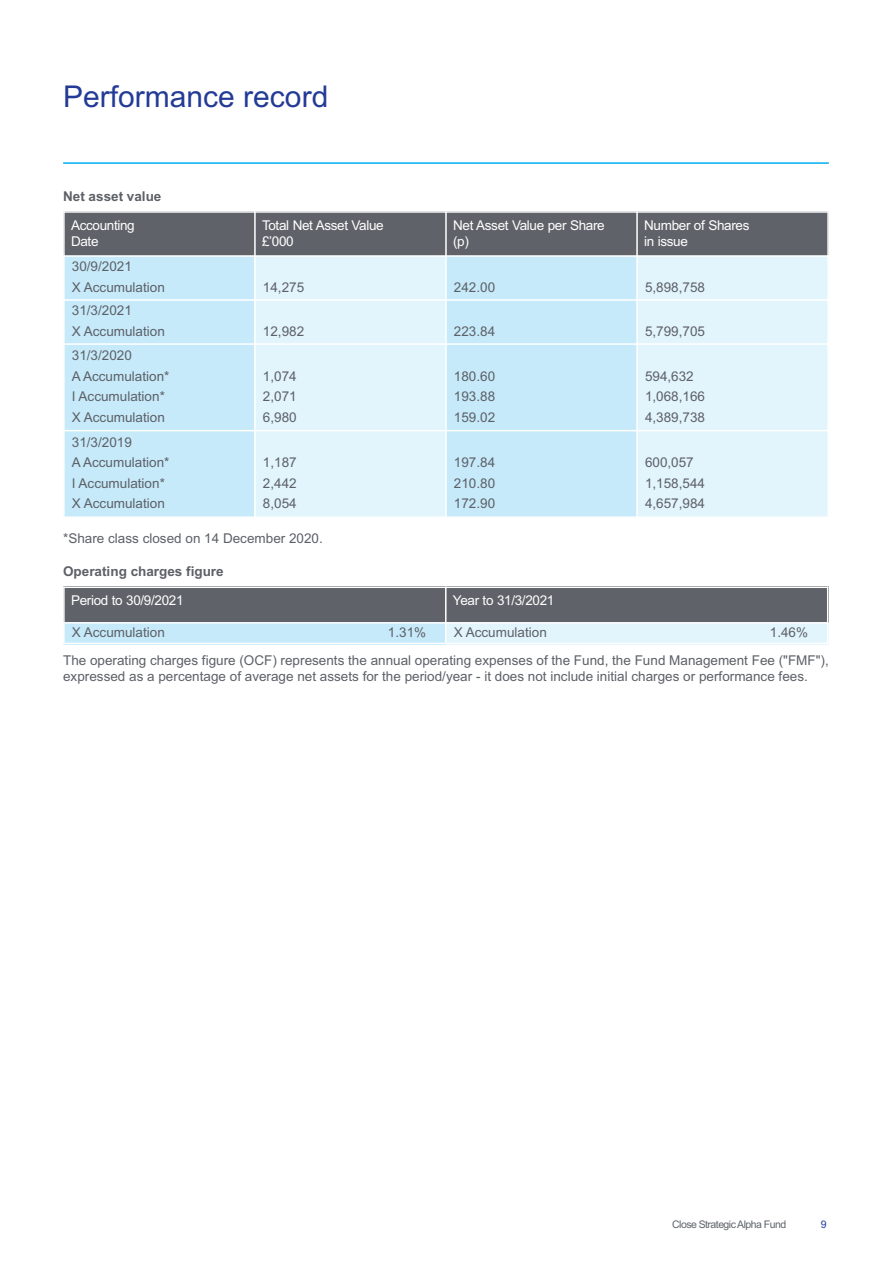
<style>
.page{position:relative;width:892px;height:1262px;background:#fff}
.page>*{position:absolute;margin:0;border:0;box-sizing:border-box;transform-origin:0 0}
.t1{font:30px "Arial";color:#233b96}
.t2{font:13.5px/20.4px "Arial";color:#5d6067}
.t3{font:13.5px/16.2px "Arial";letter-spacing:-.025em;color:#fff}
.t4{font:700 13.5px "Arial";color:#5d6067}
.t5{font:10.5px "Arial";letter-spacing:-.05em;color:#5f6369}
.t6{font:10.5px "Arial";color:#233b96}
</style>
<div class="page">
<hr style="left:63px;top:162px;width:765px;height:2px;background:#00aeef">
<div style="left:63px;top:211px;width:192px;height:45px;background:#5f6369"></div>
<div style="left:255px;top:211px;width:191px;height:45px;background:#5f6369"></div>
<div style="left:446px;top:211px;width:191px;height:45px;background:#5f6369"></div>
<div style="left:637px;top:211px;width:191px;height:45px;background:#5f6369"></div>
<div style="left:63px;top:256px;width:192px;height:44px;background:#c6eafa"></div>
<div style="left:255px;top:256px;width:191px;height:44px;background:#e2f4fc"></div>
<div style="left:446px;top:256px;width:191px;height:44px;background:#c6eafa"></div>
<div style="left:637px;top:256px;width:191px;height:44px;background:#e2f4fc"></div>
<div style="left:63px;top:300px;width:192px;height:44px;background:#c6eafa"></div>
<div style="left:255px;top:300px;width:191px;height:44px;background:#e2f4fc"></div>
<div style="left:446px;top:300px;width:191px;height:44px;background:#c6eafa"></div>
<div style="left:637px;top:300px;width:191px;height:44px;background:#e2f4fc"></div>
<div style="left:63px;top:344px;width:192px;height:86px;background:#c6eafa"></div>
<div style="left:255px;top:344px;width:191px;height:86px;background:#e2f4fc"></div>
<div style="left:446px;top:344px;width:191px;height:86px;background:#c6eafa"></div>
<div style="left:637px;top:344px;width:191px;height:86px;background:#e2f4fc"></div>
<div style="left:63px;top:430px;width:192px;height:88px;background:#c6eafa"></div>
<div style="left:255px;top:430px;width:191px;height:88px;background:#e2f4fc"></div>
<div style="left:446px;top:430px;width:191px;height:88px;background:#c6eafa"></div>
<div style="left:637px;top:430px;width:191px;height:88px;background:#e2f4fc"></div>
<hr style="left:63px;top:211px;width:2px;height:307px;background:#fff">
<hr style="left:254px;top:211px;width:2px;height:307px;background:#fff">
<hr style="left:445px;top:211px;width:2px;height:307px;background:#fff">
<hr style="left:636px;top:211px;width:1px;height:307px;background:#fff">
<hr style="left:827px;top:211px;width:1px;height:307px;background:#fff">
<hr style="left:63px;top:211px;width:765px;height:2px;background:#fff">
<hr style="left:63px;top:255px;width:765px;height:2px;background:#fff">
<hr style="left:63px;top:299px;width:765px;height:2px;background:#fff">
<hr style="left:63px;top:343px;width:765px;height:2px;background:#fff">
<hr style="left:63px;top:430px;width:765px;height:1px;background:#fff">
<hr style="left:63px;top:516px;width:765px;height:2px;background:#fff">
<div style="left:63px;top:586px;width:383px;height:37px;background:#5f6369"></div>
<div style="left:446px;top:586px;width:382px;height:37px;background:#5f6369"></div>
<div style="left:63px;top:623px;width:383px;height:21px;background:#c6eafa"></div>
<div style="left:446px;top:623px;width:382px;height:21px;background:#e2f4fc"></div>
<hr style="left:63px;top:586px;width:2px;height:58px;background:#fff">
<hr style="left:445px;top:586px;width:1px;height:58px;background:#fff">
<hr style="left:827px;top:586px;width:1px;height:58px;background:#fff">
<hr style="left:63px;top:586px;width:765px;height:2px;background:#fff">
<hr style="left:63px;top:622px;width:765px;height:1px;background:#fff">
<hr style="left:63px;top:642px;width:765px;height:2px;background:#fff">
<h1 class="t1" style="left:63px;top:79px;width:267px">Performance record</h1>
<p class="t4" style="left:63px;top:188px;width:100px">Net asset value</p>
<p class="t3" style="left:71px;top:217px;width:65px">Accounting<br>Date</p>
<p class="t3" style="left:262px;top:217px;width:123px">Total Net Asset Value £’000</p>
<p class="t3" style="left:453px;top:217px;width:153px">Net Asset Value per Share (p)</p>
<p class="t3" style="left:644px;top:217px;width:107px">Number of Shares in issue</p>
<p class="t2" style="left:72px;top:256px;width:95px">30/9/2021<br>X Accumulation</p>
<p class="t2" style="left:263px;top:277px;width:43px">14,275</p>
<p class="t2" style="left:454px;top:277px;width:43px">242.00</p>
<p class="t2" style="left:645px;top:277px;width:62px">5,898,758</p>
<p class="t2" style="left:72px;top:300px;width:95px">31/3/2021<br>X Accumulation</p>
<p class="t2" style="left:72px;top:345px;width:99px">31/3/2020<br>A Accumulation*<br>I Accumulation*<br>X Accumulation</p>
<p class="t2" style="left:72px;top:432px;width:99px">31/3/2019<br>A Accumulation*<br>I Accumulation*<br>X Accumulation</p>
<p class="t2" style="left:263px;top:321px;width:43px">12,982</p>
<p class="t2" style="left:454px;top:321px;width:43px">223.84</p>
<p class="t2" style="left:645px;top:321px;width:62px">5,799,705</p>
<p class="t2" style="left:263px;top:366px;width:35px;text-align:justify">1,074<br>2,071<br>6,980</p>
<p class="t2" style="left:454px;top:366px;width:43px;text-align:justify">180.60<br>193.88<br>159.02</p>
<p class="t2" style="left:645px;top:366px;width:62px">594,632<br>1,068,166<br>4,389,738</p>
<p class="t2" style="left:263px;top:452px;width:35px;text-align:justify">1,187<br>2,442<br>8,054</p>
<p class="t2" style="left:454px;top:452px;width:43px;text-align:justify">197.84<br>210.80<br>172.90</p>
<p class="t2" style="left:645px;top:452px;width:62px">600,057<br>1,158,544<br>4,657,984</p>
<p class="t2" style="left:63px;top:528px;width:261px">*Share class closed on 14 December 2020.</p>
<p class="t4" style="left:63px;top:563px;width:162px">Operating charges figure</p>
<p class="t3" style="left:71px;top:592px;width:114px">Period to 30/9/2021</p>
<p class="t3" style="left:453px;top:592px;width:103px">Year to 31/3/2021</p>
<p class="t2" style="left:72px;top:622px;width:95px">X Accumulation</p>
<p class="t2" style="left:388px;top:622px;width:40px">1.31%</p>
<p class="t2" style="left:454px;top:622px;width:95px">X Accumulation</p>
<p class="t2" style="left:769px;top:622px;width:40px">1.46%</p>
<p class="t2" style="left:63px;top:652px;width:767px;line-height:16.2px">The operating charges figure (OCF) represents the annual operating expenses of the Fund, the Fund Management Fee ("FMF"), expressed as a percentage of average net assets for the period/year - it does not include initial charges or performance fees.</p>
<p class="t5" style="left:672px;top:1218px;width:116px">Close Strategic Alpha Fund</p>
<p class="t6" style="left:820px;top:1218px;width:7px">9</p>
</div>
